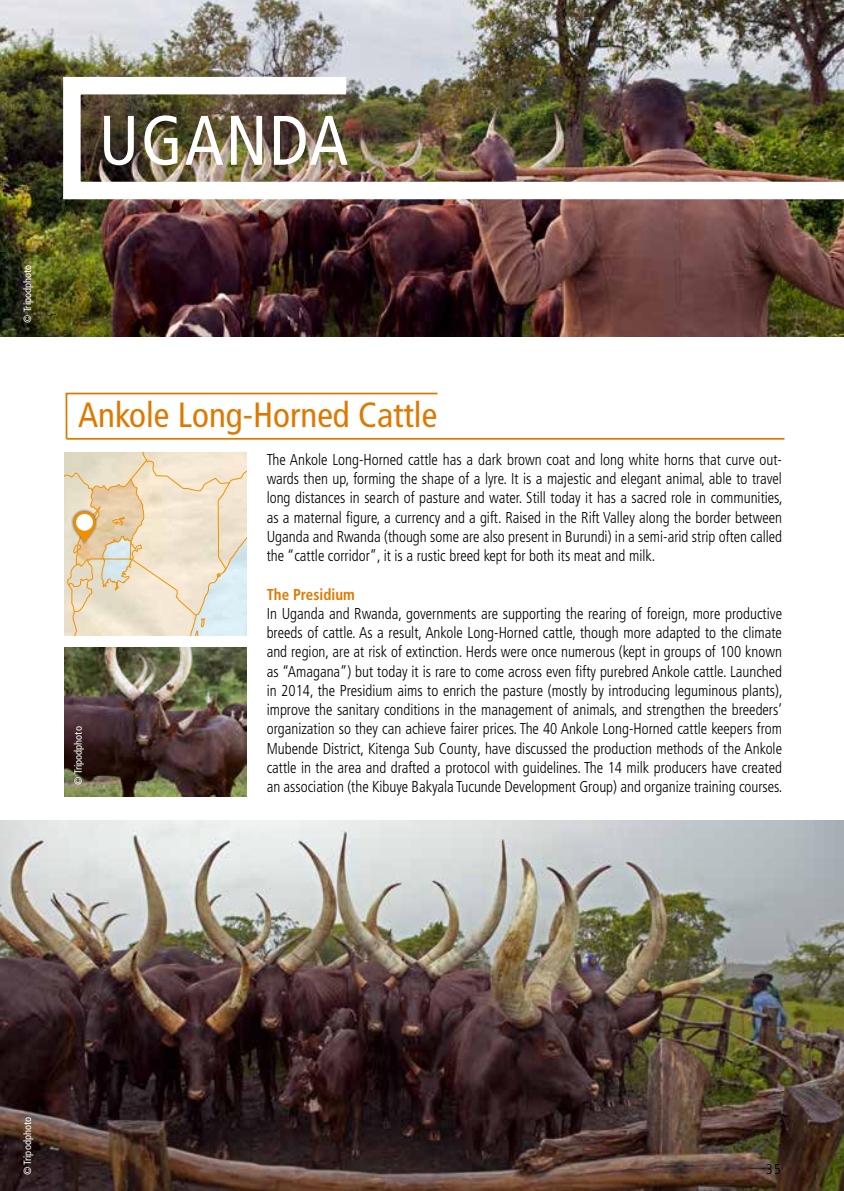
<style>
.page{position:relative;width:844px;height:1191px;background:#fff}
.page>*{position:absolute;margin:0;border:0;box-sizing:border-box;transform-origin:0 0}
.t1{font:condensed 70px "Frutiger";letter-spacing:.03em;color:#fff}
.t2{font:condensed 35px "Frutiger";color:#de7900}
.t3{font:300 condensed 15.75px/19.2px "Frutiger LT Pro";color:#000;text-align:justify;scale:.95 1}
.t4{font:700 condensed 15.75px "Frutiger LT Pro";color:#de7900;scale:.95 1}
.t5{font:300 condensed 14px "Frutiger";color:#000}
.t6{font:condensed 10.5px "Frutiger";color:#fff}
</style>
<div class="page">
<svg style="left:65px;top:392px;width:374px;height:47px"></svg>
<hr style="left:66px;top:438px;width:718px;height:2px;background:#de7900">
<svg style="left:64px;top:452px;width:183px;height:183px"></svg>
<img style="left:0;top:0;width:843px;height:336px">
<img style="left:0;top:820px;width:843px;height:371px">
<img style="left:54px;top:68px;width:789px;height:140px">
<img style="left:64px;top:648px;width:183px;height:148px">
<div style="left:71px;top:509px;width:27px;height:36px;background:#000;opacity:.5"></div>
<svg style="left:73px;top:511px;width:23px;height:33px"></svg>
<div style="left:76px;top:514px;width:17px;height:17px;background:#fff;border-radius:50%"></div>
<svg style="left:0;top:68px;width:17px;height:140px"></svg>
<p class="t6" style="left:22px;top:323px;width:60px;rotate:-90deg">© Tripodphoto</p>
<h1 class="t1" style="left:99px;top:100px;width:251px">UGANDA</h1>
<h2 class="t2" style="left:78px;top:394px;width:360px">Ankole Long-Horned Cattle</h2>
<p class="t3" style="left:267px;top:450px;width:544px">The Ankole Long-Horned cattle has a dark brown coat and long white horns that curve out&shy;wards then up, forming the shape of a lyre. It is a majestic and elegant animal, able to travel long distances in search of pasture and water. Still today it has a sacred role in communities, as a maternal figure, a currency and a gift. Raised in the Rift Valley along the border between Uganda and Rwanda (though some are also present in Burundi) in a semi-arid strip often called the “cattle corridor”, it is a rustic breed kept for both its meat and milk.</p>
<p class="t4" style="left:267px;top:585px;width:94px">The Presidium</p>
<p class="t3" style="left:267px;top:604px;width:544px">In Uganda and Rwanda, governments are supporting the rearing of foreign, more productive breeds of cattle. As a result, Ankole Long-Horned cattle, though more adapted to the climate and region, are at risk of extinction. Herds were once numerous (kept in groups of 100 known as “Amagana”) but today it is rare to come across even fifty purebred Ankole cattle. Launched in 2014, the Presidium aims to enrich the pasture (mostly by introducing leguminous plants), improve the sanitary conditions in the management of animals, and strengthen the breeders’ organization so they can achieve fairer prices. The 40 Ankole Long-Horned cattle keepers from Mubende District, Kitenga Sub County, have discussed the production methods of the Ankole cattle in the area and drafted a protocol with guidelines. The 14 milk producers have created an association (the Kibuye Bakyala Tucunde Development Group) and organize training courses.</p>
<p class="t6" style="left:72px;top:784px;width:60px;rotate:-90deg">© Tripodphoto</p>
<p class="t6" style="left:22px;top:1175px;width:60px;rotate:-90deg">© Tripodphoto</p>
<p class="t5" style="left:765px;top:1161px;width:16px">35</p>
</div>
